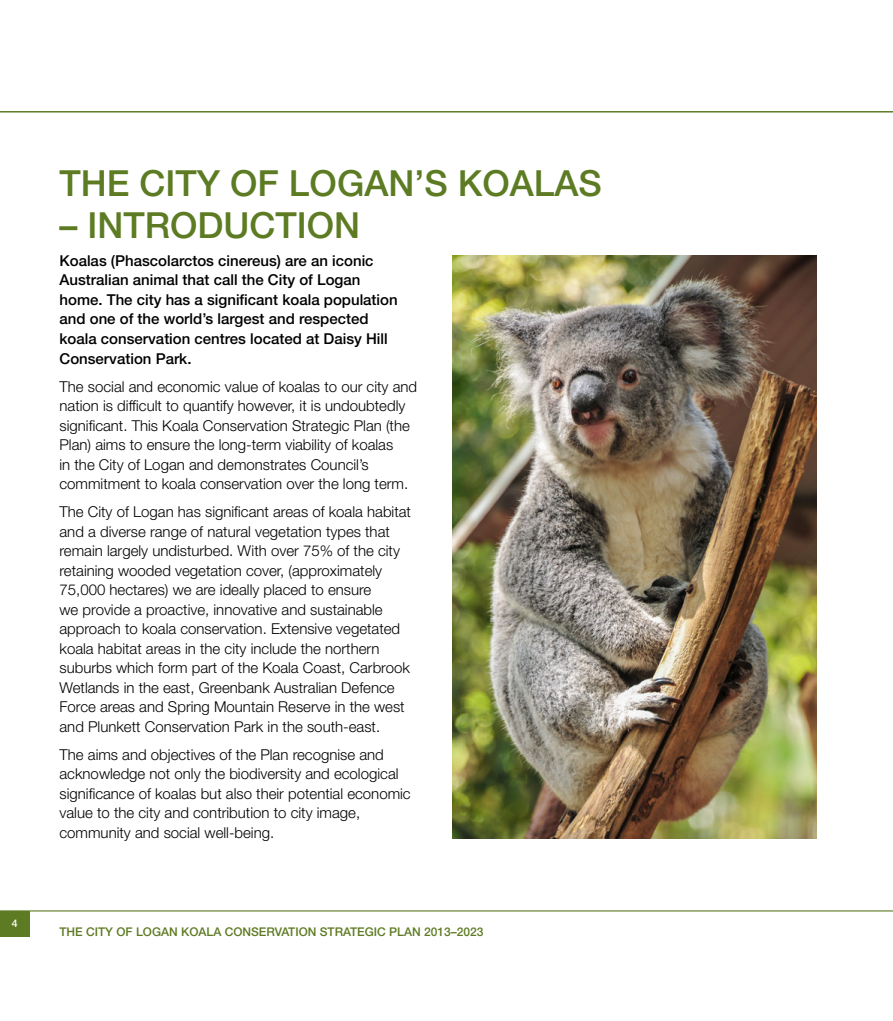
<style>
.page{position:relative;width:893px;height:1021px;background:#fff}
.page>*{position:absolute;margin:0;border:0;box-sizing:border-box;transform-origin:0 0}
.t1{font:500 36px "Helvetica Neue LT Std";color:#5d7b23}
.Body{font:300 15px/19.5px "Helvetica Neue LT Std";color:#000}
.Body-2{font:500 15px/19.5px "Helvetica Neue LT Std";color:#000}
.t2{font:500 12px "Helvetica Neue LT Std";color:#5d7b23}
.t3{font:500 10.5px "Helvetica Neue LT Std";color:#fff}
</style>
<div class="page">
<img style="left:453px;top:255px;width:363px;height:583px">
<div style="left:0;top:910px;width:30px;height:26px;background:#5d7b23"></div>
<hr style="left:0;top:910px;width:893px;height:1px;background:#5d7b23">
<hr style="left:0;top:111px;width:893px;height:1px;background:#5d7b23">
<p class="t3" style="left:12px;top:917px;width:7px">4</p>
<h2 class="t1" style="left:60px;top:162px;width:544px">THE CITY OF LOGAN’S KOALAS</h2>
<h2 class="t1" style="left:60px;top:204px;width:302px">– INTRODUCTION</h2>
<p class="Body-2" style="left:60px;top:251px;width:340px">Koalas (Phascolarctos cinereus) are an iconic Australian animal that call the City of Logan home. The city has a significant koala population and one of the world’s largest and respected koala conservation centres located at Daisy Hill Conservation Park.</p>
<p class="Body" style="left:60px;top:376px;width:359px">The social and economic value of koalas to our city and nation is difficult to quantify however, it is undoubtedly significant. This Koala Conservation Strategic Plan (the Plan) aims to ensure the long-term viability of koalas<br>in the City of Logan and demonstrates Council’s commitment to koala conservation over the long term.</p>
<p class="Body" style="left:60px;top:501px;width:353px">The City of Logan has significant areas of koala habitat and a diverse range of natural vegetation types that remain largely undisturbed. With over 75% of the city retaining wooded vegetation cover, (approximately 75,000 hectares) we are ideally placed to ensure<br>we provide a proactive, innovative and sustainable approach to koala conservation. Extensive vegetated koala habitat areas in the city include the northern suburbs which form part of the Koala Coast, Carbrook Wetlands in the east, Greenbank Australian Defence Force areas and Spring Mountain Reserve in the west and Plunkett Conservation Park in the south-east.</p>
<p class="Body" style="left:60px;top:744px;width:353px">The aims and objectives of the Plan recognise and acknowledge not only the biodiversity and ecological significance of koalas but also their potential economic value to the city and contribution to city image, community and social well-being.</p>
<p class="t2" style="left:60px;top:924px;width:425px">THE CITY OF LOGAN KOALA CONSERVATION STRATEGIC PLAN 2013–2023</p>
</div>
